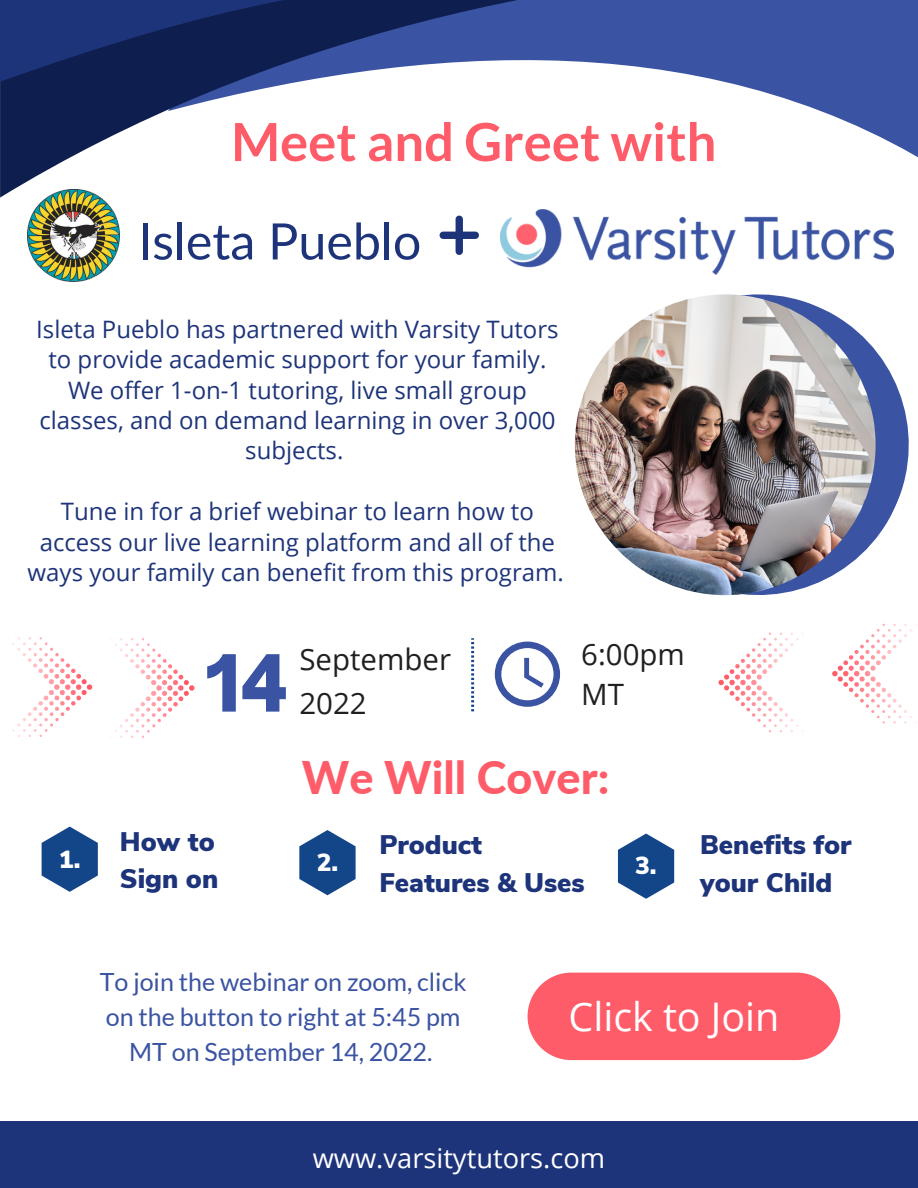
<style>
.page{position:relative;width:918px;height:1188px;background:#fff}
.page>*{position:absolute;margin:0;border:0;box-sizing:border-box;transform-origin:0 0}
.t1{font:900 75.3px "Open Sauce One";color:#3a53a2}
.t2{font:700 52.5px "Lato";color:#ff5c69}
.t3{font:50.25px "Lato";color:#1e347a}
.t4{font:800 45px "Lato";color:#ff5c69}
.t5{font:39.45px "Open Sans";color:#fff}
.t6{font:29.4px/40.5px "Open Sans";color:#202020}
.t7{font:27.3px "Open Sans";color:#fff}
.t8{font:900 26.85px/37.2px "Nunito Sans";color:#1e347a}
.t9{font:25.05px/34.8px "Lato";color:#3a53a2;text-align:center}
.t10{font:900 24.75px "Nunito Sans";color:#fff}
.t11{font:24px/30.3px "Open Sans";color:#1e347a;text-align:center}
</style>
<div class="page">
<svg style="left:832px;top:0;width:86px;height:158px;background:#566baf"></svg>
<svg style="left:0;top:0;width:832px;height:198px"></svg>
<svg style="left:0;top:0;width:562px;height:82px;background:#32457e"></svg>
<svg style="left:495px;top:642px;width:65px;height:65px"></svg>
<div style="left:0;top:1122px;width:918px;height:66px;background:#1e347a"></div>
<svg style="left:471px;top:638px;width:3px;height:73px"></svg>
<svg style="left:12px;top:637px;width:80px;height:100px"></svg>
<svg style="left:832px;top:644px;width:80px;height:80px"></svg>
<svg style="left:114px;top:638px;width:80px;height:100px"></svg>
<svg style="left:718px;top:643px;width:85px;height:89px"></svg>
<img style="left:501px;top:210px;width:392px;height:58px">
<svg style="left:42px;top:827px;width:56px;height:65px"></svg>
<svg style="left:299px;top:830px;width:57px;height:65px"></svg>
<svg style="left:618px;top:834px;width:56px;height:65px"></svg>
<svg style="left:560px;top:246px;width:352px;height:397px"></svg>
<img style="left:575px;top:294px;width:301px;height:301px;border-radius:50%">
<img style="left:28px;top:189px;width:92px;height:92px">
<svg style="left:440px;top:216px;width:39px;height:39px"></svg>
<div style="left:528px;top:973px;width:312px;height:87px;background:#ff5c69;border-radius:44px"></div>
<h2 class="t2" style="left:231px;top:109px;width:487px">Meet and Greet with</h2>
<h3 class="t3" style="left:138px;top:210px;width:285px">Isleta Pueblo</h3>
<p class="t11" style="left:36px;top:313px;width:524px">Isleta Pueblo has partnered with Varsity Tutors to provide academic support for your family.<br>We offer 1-on-1 tutoring, live small group classes, and on demand learning in over 3,000 subjects.</p>
<p class="t11" style="left:28px;top:496px;width:538px">Tune in for a brief webinar to learn how to access our live learning platform and all of the ways your family can benefit from this program.</p>
<h1 class="t1" style="left:205px;top:636px;width:85px">14</h1>
<p class="t6" style="left:299px;top:639px;width:153px">September</p>
<p class="t6" style="left:581px;top:633px;width:105px">6:00pm<br>MT</p>
<p class="t6" style="left:299px;top:682px;width:69px">2022</p>
<h3 class="t4" style="left:302px;top:749px;width:309px">We Will Cover:</h3>
<p class="t8" style="left:120px;top:823px;width:100px">How to<br>Sign on</p>
<p class="t8" style="left:379px;top:827px;width:207px">Product<br>Features &amp; Uses</p>
<p class="t10" style="left:59px;top:842px;width:23px">1.</p>
<p class="t10" style="left:317px;top:846px;width:23px">2.</p>
<p class="t10" style="left:635px;top:849px;width:23px">3.</p>
<p class="t8" style="left:700px;top:827px;width:153px">Benefits for your Child</p>
<p class="t9" style="left:100px;top:964px;width:368px">To join the webinar on zoom, click on the button to right at 5:45 pm<br>MT on September 14, 2022.</p>
<h3 class="t5" style="left:569px;top:989px;width:212px">Click to Join</h3>
<p class="t7" style="left:313px;top:1139px;width:294px">www.varsitytutors.com</p>
</div>
